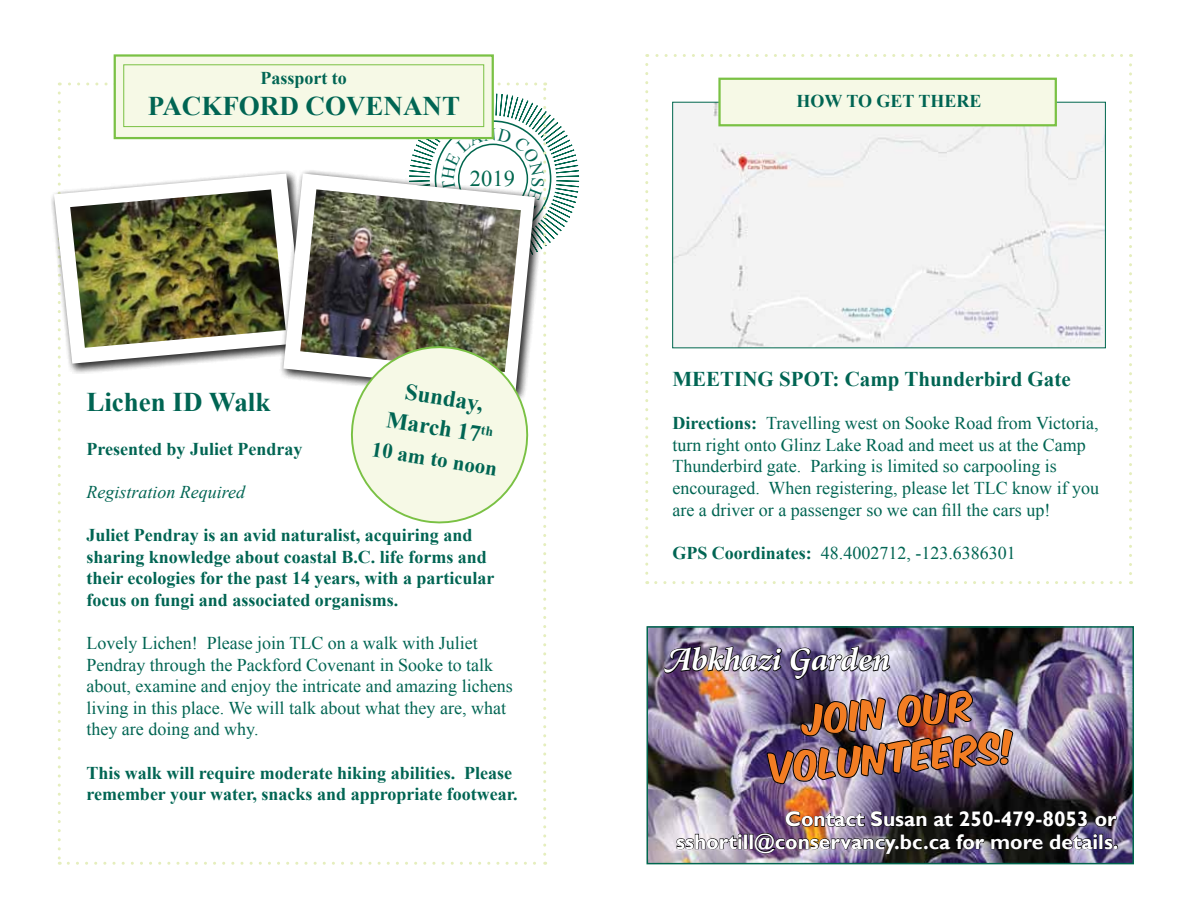
<style>
.page{position:relative;width:1188px;height:918px;background:#fff}
.page>*{position:absolute;margin:0;border:0;box-sizing:border-box;transform-origin:0 0}
.t1{font:36px/45px "Komika Axis";color:#f27d23;text-align:center}
.t2{font:italic 700 33px "Minion Pro";letter-spacing:-.005em;color:#fff}
.t3{font:700 27px "Times New Roman";color:#006553}
.t4{font:700 23.1px/30.8px "Times New Roman";color:#006553;text-align:center}
.t5{font:22.5px "Times New Roman";color:#00674e}
.t6{font:700 21px/22.5px "Gill Sans";color:#fff;text-align:right}
.t7{font:700 21px "Times New Roman";color:#006553}
.t8{font:18px/21.6px "Times New Roman";color:#006553}
.t9{font:700 18px/21.6px "Times New Roman";color:#006553}
.t10{font:italic 18px "Times New Roman";color:#006553}
.s1{font-weight:700}
</style>
<div class="page">
<div style="left:114px;top:54px;width:380px;height:85px;background:#f6f9e6;border:2px solid #7ac144"></div>
<div style="left:123px;top:64px;width:361px;height:63px;border:1px solid #7ac144"></div>
<img style="left:649px;top:629px;width:482px;height:232px">
<div style="left:646px;top:626px;width:488px;height:238px;border:2px solid #00674e"></div>
<svg style="left:785px;top:811px;width:80px;height:16px"></svg>
<svg style="left:871px;top:811px;width:56px;height:16px"></svg>
<svg style="left:933px;top:811px;width:155px;height:16px;background:#090909"></svg>
<svg style="left:1095px;top:816px;width:23px;height:11px"></svg>
<svg style="left:676px;top:833px;width:67px;height:17px"></svg>
<div style="left:744px;top:834px;width:4px;height:15px;border:1px solid #000"></div>
<div style="left:749px;top:834px;width:4px;height:15px;border:1px solid #000"></div>
<img style="left:754px;top:833px;width:231px;height:21px">
<svg style="left:991px;top:838px;width:52px;height:12px"></svg>
<svg style="left:1049px;top:833px;width:49px;height:17px"></svg>
<div style="left:1099px;top:834px;width:4px;height:15px;border:1px solid #000"></div>
<svg style="left:1104px;top:838px;width:14px;height:12px"></svg>
<img style="left:663px;top:646px;width:350px;height:139px">
<svg style="left:645px;top:64px;width:3px;height:520px"></svg>
<svg style="left:656px;top:581px;width:476px;height:3px"></svg>
<svg style="left:1129px;top:54px;width:3px;height:520px"></svg>
<svg style="left:647px;top:54px;width:475px;height:3px"></svg>
<div style="left:674px;top:104px;width:430px;height:242px;background:#f3f3f3"></div>
<div style="left:718px;top:78px;width:339px;height:48px;background:#f6f9e6;border:2px solid #7ac144"></div>
<svg style="left:58px;top:82px;width:522px;height:783px"></svg>
<p class="t9" style="left:261px;top:67px;width:88px">Passport to</p>
<h3 class="t3" style="left:148px;top:88px;width:314px">PACKFORD COVENANT</h3>
<p class="t5" style="left:470px;top:163px;width:46px">2019</p>
<p class="t4" style="left:394px;top:373px;width:109px;rotate:9deg">Sunday,<br>March 17<sup>th</sup></p>
<p class="t7" style="left:374px;top:435px;width:128px;rotate:9deg">10 am to noon</p>
<h3 class="t3" style="left:86px;top:384px;width:186px">Lichen ID Walk</h3>
<p class="t9" style="left:86px;top:437px;width:218px">Presented by Juliet Pendray</p>
<p class="t10" style="left:86px;top:479px;width:160px">Registration Required</p>
<p class="t9" style="left:86px;top:524px;width:410px">Juliet Pendray is an avid naturalist, acquiring and sharing knowledge about coastal B.C. life forms and their ecologies for the past 14 years, with a particular focus on fungi and associated organisms.</p>
<p class="t8" style="left:86px;top:632px;width:428px">Lovely Lichen! Please join TLC on a walk with Juliet Pendray through the Packford Covenant in Sooke to talk about, examine and enjoy the intricate and amazing lichens living in this place. We will talk about what they are, what they are doing and why.</p>
<p class="t9" style="left:86px;top:761px;width:433px">This walk will require moderate hiking abilities. Please remember your water, snacks and appropriate footwear.</p>
<p class="t9" style="left:797px;top:90px;width:186px">HOW TO GET THERE</p>
<p class="t7" style="left:672px;top:364px;width:400px">MEETING SPOT: Camp Thunderbird Gate</p>
<p class="t8" style="left:672px;top:412px;width:428px"><span class="s1">Directions:</span> Travelling west on Sooke Road from Victoria, turn right onto Glinz Lake Road and meet us at the Camp Thunderbird gate. Parking is limited so carpooling is encouraged. When registering, please let TLC know if you are a driver or a passenger so we can fill the cars up!</p>
<p class="t8" style="left:672px;top:542px;width:345px"><span class="s1">GPS Coordinates:</span> 48.4002712, -123.6386301</p>
<h2 class="t2" style="left:665px;top:636px;width:227px">Abkhazi Garden</h2>
<h1 class="t1" style="left:764px;top:704px;width:248px;rotate:-5deg">Join our voluNteers!</h1>
<p class="t6" style="left:676px;top:808px;width:444px">Contact Susan at 250-479-8053 or sshortill@conservancy.bc.ca for more details.</p>
</div>
